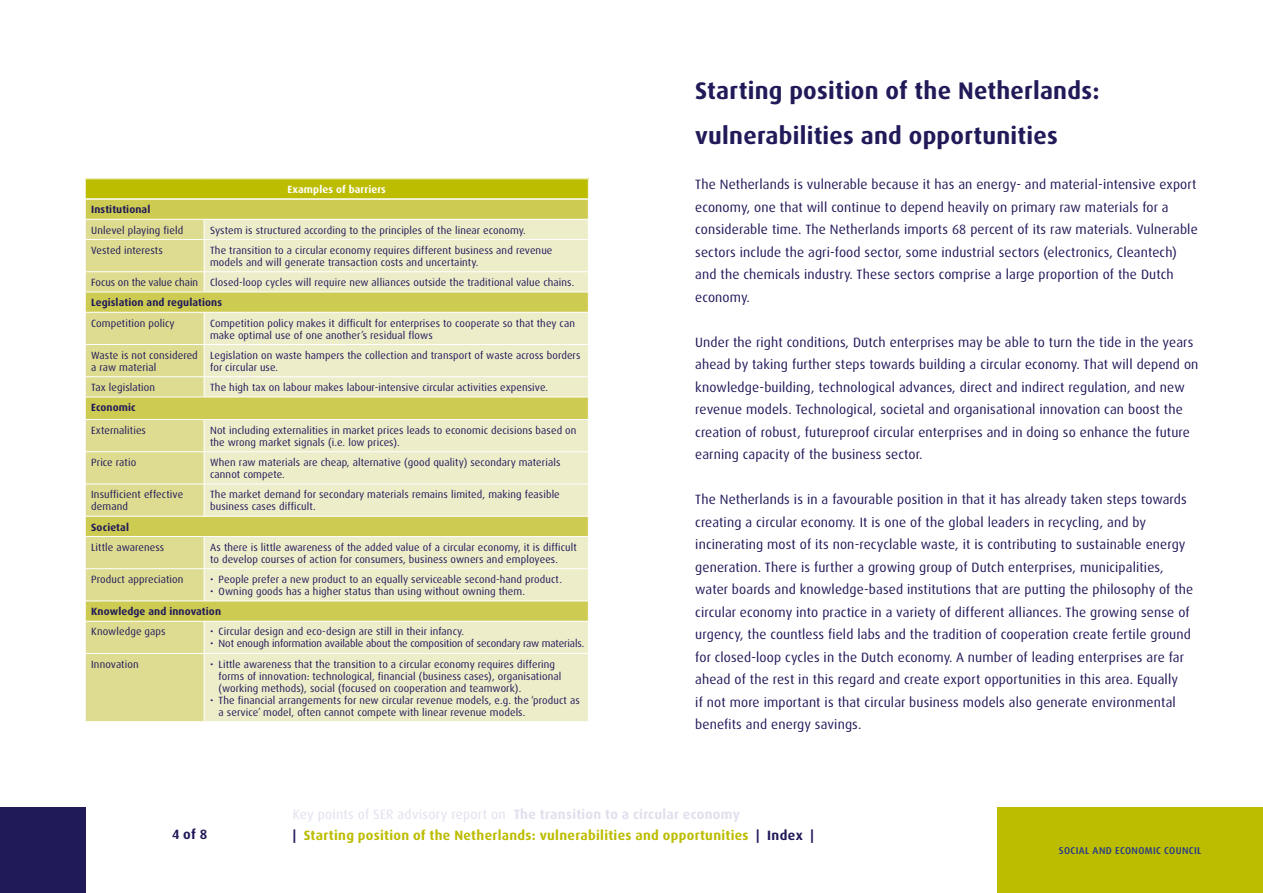
<style>
.page{position:relative;width:1263px;height:893px;background:#fff}
.page>*{position:absolute;margin:0;border:0;box-sizing:border-box;transform-origin:0 0}
.t1{font:700 24px/45px "Dax OT";letter-spacing:.01em;color:#211a59}
.t2{font:13.5px/22.5px "Dax OT";letter-spacing:.01em;color:#211a59}
.t3{font:700 13.5px "Dax OT";letter-spacing:.025em;color:#bcbc00}
.t4{font:700 13.5px "Dax OT";letter-spacing:.02em;color:#e1dfed}
.t5{font:700 13.5px "Dax OT";color:#211a59}
.t6{font:10.5px/12px "Dax OT";letter-spacing:.01em;color:#211a59}
.t7{font:700 10.5px "Dax OT";letter-spacing:.01em;color:#211a59}
.t8{font:10.5px "Dax OT";letter-spacing:-.01em;color:#211a59}
.t9{font:700 10.5px "Dax OT";letter-spacing:.01em;color:#fff}
.t10{font:500 9.9px "Dax OT";letter-spacing:.04em;color:#23378b}
.s1{font-weight:400}
.s2{color:#211a59}
</style>
<div class="page">
<div style="left:0;top:808px;width:85px;height:85px;background:#211a59"></div>
<div style="left:997px;top:808px;width:266px;height:85px;background:#bcbc00"></div>
<div style="left:85px;top:179px;width:503px;height:20px;background:#bcbc00"></div>
<div style="left:86px;top:200px;width:502px;height:19px;background:#cdcb51"></div>
<svg style="left:86px;top:220px;width:118px;height:501px;background:#dbd987"></svg>
<svg style="left:204px;top:220px;width:384px;height:501px;background:#e8e7b7"></svg>
<svg style="left:204px;top:219px;width:1px;height:20px"></svg>
<hr style="left:85px;top:239px;width:119px;height:1px;background:#fff">
<hr style="left:204px;top:239px;width:384px;height:1px;background:#fff">
<hr style="left:204px;top:240px;width:1px;height:32px;background:#fff">
<hr style="left:85px;top:271px;width:119px;height:1px;background:#fff">
<hr style="left:204px;top:271px;width:384px;height:1px;background:#fff">
<svg style="left:204px;top:272px;width:1px;height:20px"></svg>
<hr style="left:85px;top:292px;width:119px;height:1px;background:#fff">
<svg style="left:85px;top:272px;width:1px;height:40px"></svg>
<hr style="left:204px;top:292px;width:384px;height:1px;background:#fff">
<hr style="left:85px;top:312px;width:119px;height:1px;background:#fff">
<hr style="left:204px;top:312px;width:384px;height:1px;background:#fff">
<hr style="left:204px;top:312px;width:1px;height:32px;background:#fff">
<hr style="left:85px;top:344px;width:119px;height:1px;background:#fff">
<hr style="left:204px;top:344px;width:384px;height:1px;background:#fff">
<hr style="left:204px;top:345px;width:1px;height:32px;background:#fff">
<hr style="left:85px;top:376px;width:119px;height:1px;background:#fff">
<hr style="left:204px;top:376px;width:384px;height:1px;background:#fff">
<svg style="left:204px;top:377px;width:1px;height:20px"></svg>
<hr style="left:85px;top:397px;width:119px;height:1px;background:#fff">
<svg style="left:85px;top:377px;width:1px;height:42px"></svg>
<hr style="left:204px;top:397px;width:384px;height:1px;background:#fff">
<hr style="left:85px;top:419px;width:119px;height:1px;background:#fff">
<hr style="left:204px;top:419px;width:384px;height:1px;background:#fff">
<hr style="left:204px;top:420px;width:1px;height:32px;background:#fff">
<hr style="left:85px;top:451px;width:119px;height:1px;background:#fff">
<hr style="left:204px;top:451px;width:384px;height:1px;background:#fff">
<hr style="left:204px;top:452px;width:1px;height:32px;background:#fff">
<hr style="left:85px;top:484px;width:119px;height:1px;background:#fff">
<hr style="left:204px;top:484px;width:384px;height:1px;background:#fff">
<hr style="left:204px;top:484px;width:1px;height:32px;background:#fff">
<hr style="left:85px;top:516px;width:119px;height:1px;background:#fff">
<svg style="left:85px;top:516px;width:1px;height:20px"></svg>
<hr style="left:204px;top:516px;width:384px;height:1px;background:#fff">
<hr style="left:85px;top:536px;width:119px;height:1px;background:#fff">
<hr style="left:204px;top:536px;width:384px;height:1px;background:#fff">
<hr style="left:204px;top:537px;width:1px;height:31px;background:#fff">
<hr style="left:85px;top:568px;width:119px;height:1px;background:#fff">
<hr style="left:204px;top:568px;width:384px;height:1px;background:#fff">
<hr style="left:204px;top:569px;width:1px;height:32px;background:#fff">
<hr style="left:85px;top:601px;width:119px;height:1px;background:#fff">
<svg style="left:85px;top:601px;width:1px;height:20px"></svg>
<hr style="left:204px;top:601px;width:384px;height:1px;background:#fff">
<hr style="left:85px;top:621px;width:119px;height:1px;background:#fff">
<hr style="left:204px;top:621px;width:384px;height:1px;background:#fff">
<hr style="left:204px;top:621px;width:1px;height:32px;background:#fff">
<hr style="left:85px;top:653px;width:119px;height:1px;background:#fff">
<hr style="left:204px;top:653px;width:384px;height:1px;background:#fff">
<hr style="left:204px;top:654px;width:1px;height:67px;background:#fff">
<hr style="left:85px;top:179px;width:119px;height:1px;background:#fff">
<svg style="left:85px;top:179px;width:1px;height:60px"></svg>
<hr style="left:204px;top:179px;width:384px;height:1px;background:#fff">
<svg style="left:588px;top:179px;width:1px;height:20px"></svg>
<hr style="left:85px;top:198px;width:119px;height:2px;background:#fff">
<hr style="left:204px;top:198px;width:384px;height:2px;background:#fff">
<p class="t9" style="left:288px;top:183px;width:100px">Examples of barriers</p>
<p class="t7" style="left:91px;top:203px;width:61px">Institutional</p>
<p class="t6" style="left:91px;top:224px;width:94px">Unlevel playing field</p>
<p class="t6" style="left:210px;top:224px;width:317px">System is structured according to the principles of the linear economy.</p>
<p class="t6" style="left:91px;top:244px;width:73px">Vested interests</p>
<p class="t6" style="left:210px;top:244px;width:344px">The transition to a circular economy requires different business and revenue models and will generate transaction costs and uncertainty.</p>
<p class="t6" style="left:91px;top:276px;width:485px">Focus on the value chain Closed-loop cycles will require new alliances outside the traditional value chains.</p>
<p class="t7" style="left:91px;top:296px;width:132px">Legislation and regulations</p>
<p class="t6" style="left:91px;top:317px;width:85px">Competition policy</p>
<p class="t6" style="left:210px;top:317px;width:366px">Competition policy makes it difficult for enterprises to cooperate so that they can make optimal use of one another’s residual flows</p>
<p class="t6" style="left:91px;top:349px;width:108px">Waste is not considered a raw material</p>
<p class="t6" style="left:210px;top:349px;width:372px">Legislation on waste hampers the collection and transport of waste across borders for circular use.</p>
<p class="t6" style="left:91px;top:381px;width:65px">Tax legislation</p>
<p class="t6" style="left:210px;top:381px;width:340px">The high tax on labour makes labour-intensive circular activities expensive.</p>
<p class="t7" style="left:91px;top:401px;width:46px">Economic</p>
<p class="t6" style="left:91px;top:424px;width:56px">Externalities</p>
<p class="t6" style="left:210px;top:424px;width:368px">Not including externalities in market prices leads to economic decisions based on the wrong market signals (i.e. low prices).</p>
<p class="t6" style="left:91px;top:456px;width:46px">Price ratio</p>
<p class="t6" style="left:210px;top:456px;width:352px">When raw materials are cheap, alternative (good quality) secondary materials cannot compete.</p>
<p class="t6" style="left:91px;top:489px;width:94px">Insufficient effective demand</p>
<p class="t6" style="left:210px;top:489px;width:351px">The market demand for secondary materials remains limited, making feasible business cases difficult.</p>
<p class="t7" style="left:91px;top:520px;width:39px">Societal</p>
<p class="t6" style="left:91px;top:541px;width:74px">Little awareness</p>
<p class="t6" style="left:210px;top:541px;width:368px">As there is little awareness of the added value of a circular economy, it is difficult to develop courses of action for consumers, business owners and employees.</p>
<p class="t6" style="left:91px;top:573px;width:94px">Product appreciation</p>
<p class="t6" style="left:210px;top:573px;width:353px">• People prefer a new product to an equally serviceable second-hand product.</p>
<p class="t6" style="left:210px;top:585px;width:316px">• Owning goods has a higher status than using without owning them.</p>
<p class="t7" style="left:91px;top:605px;width:131px">Knowledge and innovation</p>
<p class="t6" style="left:91px;top:626px;width:76px">Knowledge gaps</p>
<p class="t6" style="left:210px;top:626px;width:256px">• Circular design and eco-design are still in their infancy.</p>
<p class="t8" style="left:210px;top:637px;width:376px">• Not enough information available about the composition of secondary raw materials.</p>
<p class="t6" style="left:91px;top:658px;width:49px">Innovation</p>
<p class="t6" style="left:219px;top:658px;width:344px;text-indent:-9px">• Little awareness that the transition to a circular economy requires differing forms of innovation: technological, financial (business cases), organisational (working methods), social (focused on cooperation and teamwork).</p>
<p class="t6" style="left:219px;top:694px;width:363px;text-indent:-9px">• The financial arrangements for new circular revenue models, e.g. the ‘product as a service’ model, often cannot compete with linear revenue models.</p>
<h1 class="t1" style="left:695px;top:68px;width:406px">Starting position of the Netherlands: vulnerabilities and opportunities</h1>
<p class="t2" style="left:695px;top:173px;width:504px">The Netherlands is vulnerable because it has an energy- and material-intensive export economy, one that will continue to depend heavily on primary raw materials for a considerable time. The Netherlands imports 68 percent of its raw materials. Vulnerable sectors include the agri-food sector, some industrial sectors (electronics, Cleantech) and the chemicals industry. These sectors comprise a large proportion of the Dutch economy.</p>
<p class="t2" style="left:695px;top:331px;width:505px">Under the right conditions, Dutch enterprises may be able to turn the tide in the years ahead by taking further steps towards building a circular economy. That will depend on knowledge-building, technological advances, direct and indirect regulation, and new revenue models. Technological, societal and organisational innovation can boost the creation of robust, futureproof circular enterprises and in doing so enhance the future earning capacity of the business sector.</p>
<p class="t2" style="left:695px;top:488px;width:499px">The Netherlands is in a favourable position in that it has already taken steps towards creating a circular economy. It is one of the global leaders in recycling, and by incinerating most of its non-recyclable waste, it is contributing to sustainable energy generation. There is further a growing group of Dutch enterprises, municipalities, water boards and knowledge-based institutions that are putting the philosophy of the circular economy into practice in a variety of different alliances. The growing sense of urgency, the countless field labs and the tradition of cooperation create fertile ground for closed-loop cycles in the Dutch economy. A number of leading enterprises are far ahead of the rest in this regard and create export opportunities in this area. Equally<br>if not more important is that circular business models also generate environmental benefits and energy savings.</p>
<p class="t4" style="left:293px;top:805px;width:449px"><span class="s1">Key points of SER advisory report on</span> The transition to a circular economy</p>
<p class="t5" style="left:172px;top:826px;width:37px">4 of 8</p>
<p class="t3" style="left:293px;top:826px;width:522px"><span class="s2">|</span> Starting position of the Netherlands: vulnerabilities and opportunities <span class="s2">| Index |</span></p>
<p class="t10" style="left:1059px;top:845px;width:144px">SOCIAL AND ECONOMIC COUNCIL</p>
</div>
